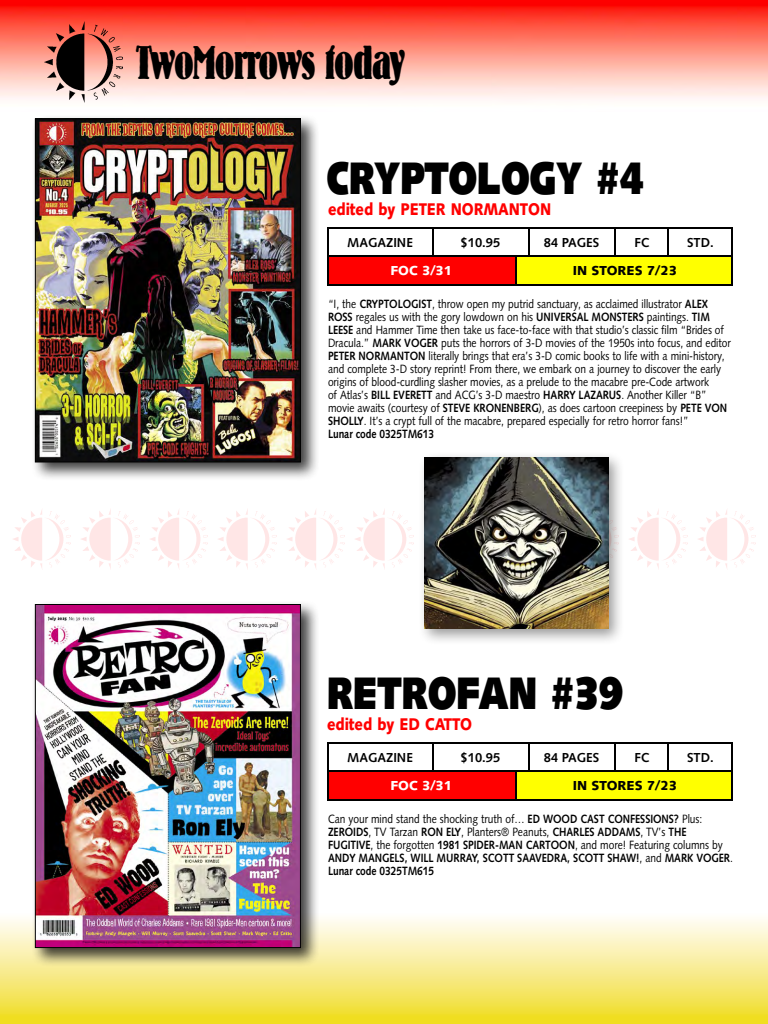
<style>
.page{position:relative;width:768px;height:1024px;background:#fff}
.page>*{position:absolute;margin:0;border:0;box-sizing:border-box;transform-origin:0 0}
.t1{font:700 condensed 46.5px "Bernhard Std";letter-spacing:-.025em;color:#000}
.t2{font:900 45.5px "Syntax";color:#000;scale:.8 1}
.t3{font:900 16.9px "Syntax";letter-spacing:-.005em;color:#f00;scale:.85 1}
.t4{font:700 13px "Syntax";color:#000}
.t5{font:900 13px "Syntax";color:#000}
.t6{font:900 13px "Syntax";color:#fff}
.t7{font:12px/13px "Syntax";letter-spacing:-.005em;color:#000;scale:.85 1}
.t8{font:700 12px/13px "Syntax";letter-spacing:-.005em;color:#000;scale:.85 1}
.s1{font-weight:700}
.s2{font-weight:400}
</style>
<div class="page">
<img style="left:0;top:0;width:768px;height:103px">
<div style="left:0;top:912px;width:768px;height:112px;background:linear-gradient(to bottom,#fffeff,#f0dc22)"></div>
<div style="left:31px;top:114px;width:289px;height:367px;background:#000;opacity:.75"></div>
<img style="left:37px;top:120px;width:262px;height:340px">
<div style="left:35px;top:118px;width:266px;height:344px;border:1px solid #000"></div>
<img style="left:44px;top:22px;width:78px;height:80px">
<div style="left:328px;top:256px;width:188px;height:30px;background:#f00"></div>
<div style="left:516px;top:256px;width:217px;height:30px;background:#ff0"></div>
<div style="left:327px;top:227px;width:406px;height:59px;border:2px solid #000"></div>
<hr style="left:328px;top:255px;width:404px;height:2px;background:#000">
<hr style="left:432px;top:228px;width:2px;height:28px;background:#000">
<hr style="left:528px;top:228px;width:2px;height:28px;background:#000">
<hr style="left:614px;top:228px;width:2px;height:28px;background:#000">
<hr style="left:667px;top:228px;width:2px;height:28px;background:#000">
<hr style="left:515px;top:256px;width:2px;height:29px;background:#000">
<img style="left:81px;top:509px;width:58px;height:60px">
<img style="left:150px;top:510px;width:58px;height:58px">
<img style="left:218px;top:509px;width:58px;height:60px">
<img style="left:287px;top:510px;width:58px;height:58px">
<img style="left:355px;top:509px;width:58px;height:60px">
<img style="left:629px;top:509px;width:58px;height:60px">
<img style="left:698px;top:510px;width:58px;height:58px">
<img style="left:13px;top:510px;width:58px;height:58px">
<div style="left:418px;top:451px;width:207px;height:195px;background:#000;opacity:.4"></div>
<img style="left:425px;top:457px;width:183px;height:172px">
<div style="left:31px;top:600px;width:289px;height:367px;background:#000;opacity:.75"></div>
<img style="left:37px;top:606px;width:262px;height:340px">
<div style="left:35px;top:604px;width:266px;height:344px;border:1px solid #000"></div>
<div style="left:328px;top:772px;width:188px;height:29px;background:#f00"></div>
<div style="left:516px;top:772px;width:217px;height:29px;background:#ff0"></div>
<div style="left:327px;top:742px;width:406px;height:59px;border:2px solid #000"></div>
<hr style="left:328px;top:770px;width:404px;height:2px;background:#000">
<hr style="left:432px;top:743px;width:2px;height:29px;background:#000">
<hr style="left:528px;top:743px;width:2px;height:29px;background:#000">
<hr style="left:614px;top:743px;width:2px;height:29px;background:#000">
<hr style="left:667px;top:743px;width:2px;height:29px;background:#000">
<hr style="left:515px;top:772px;width:2px;height:28px;background:#000">
<h1 class="t1" style="left:136px;top:38px;width:270px">TwoMorrows today</h1>
<h2 class="t2" style="left:327px;top:151px;width:398px">CRYPTOLOGY #4</h2>
<h3 class="t3" style="left:328px;top:199px;width:264px">edited by PETER NORMANTON</h3>
<p class="t4" style="left:461px;top:235px;width:41px">$10.95</p>
<p class="t4" style="left:544px;top:235px;width:57px">84 PAGES</p>
<p class="t4" style="left:634px;top:235px;width:17px">FC</p>
<p class="t4" style="left:687px;top:235px;width:28px">STD.</p>
<p class="t4" style="left:347px;top:235px;width:67px">MAGAZINE</p>
<p class="t6" style="left:391px;top:263px;width:63px">FOC 3/31</p>
<p class="t5" style="left:573px;top:263px;width:106px">IN STORES 7/23</p>
<p class="t7" style="left:328px;top:297px;width:475px">“I, the <span class="s1">CRYPTOLOGIST</span>, throw open my putrid sanctuary, as acclaimed illustrator <span class="s1">ALEX ROSS</span> regales us with the gory lowdown on his <span class="s1">UNIVERSAL MONSTERS</span> paintings. <span class="s1">TIM LEESE</span> and Hammer Time then take us face-to-face with that studio’s classic film “Brides of Dracula.” <span class="s1">MARK VOGER</span> puts the horrors of 3-D movies of the 1950s into focus, and editor <span class="s1">PETER NORMANTON</span> literally brings that era’s 3-D comic books to life with a mini-history, and complete 3-D story reprint! From there, we embark on a journey to discover the early origins of blood-curdling slasher movies, as a prelude to the macabre pre-Code artwork<br>of Atlas’s <span class="s1">BILL EVERETT</span> and ACG’s 3-D maestro <span class="s1">HARRY LAZARUS</span>. Another Killer “B” movie awaits (courtesy of <span class="s1">STEVE KRONENBERG</span>), as does cartoon creepiness by <span class="s1">PETE VON SHOLLY</span>. It’s a crypt full of the macabre, prepared especially for retro horror fans!”<br><span class="s1">Lunar code 0325TM613</span></p>
<h2 class="t2" style="left:327px;top:666px;width:372px">RETROFAN #39</h2>
<h3 class="t3" style="left:327px;top:714px;width:172px">edited by ED CATTO</h3>
<p class="t4" style="left:461px;top:750px;width:41px">$10.95</p>
<p class="t4" style="left:544px;top:750px;width:57px">84 PAGES</p>
<p class="t4" style="left:634px;top:750px;width:17px">FC</p>
<p class="t4" style="left:687px;top:750px;width:28px">STD.</p>
<p class="t4" style="left:347px;top:750px;width:67px">MAGAZINE</p>
<p class="t6" style="left:391px;top:778px;width:63px">FOC 3/31</p>
<p class="t5" style="left:573px;top:778px;width:106px">IN STORES 7/23</p>
<p class="t8" style="left:328px;top:812px;width:478px"><span class="s2">Can your mind stand the shocking truth of…</span> ED WOOD CAST CONFESSIONS? <span class="s2">Plus:<br></span>ZEROIDS<span class="s2">, TV Tarzan</span> RON ELY<span class="s2">, Planters® Peanuts,</span> CHARLES ADDAMS<span class="s2">, TV’s</span> THE FUGITIVE<span class="s2">, the forgotten</span> 1981 SPIDER-MAN CARTOON<span class="s2">, and more! Featuring columns by </span>ANDY MANGELS, WILL MURRAY, SCOTT SAAVEDRA, SCOTT SHAW!<span class="s2">, and</span> MARK VOGER<span class="s2">.<br></span>Lunar code 0325TM615</p>
</div>
